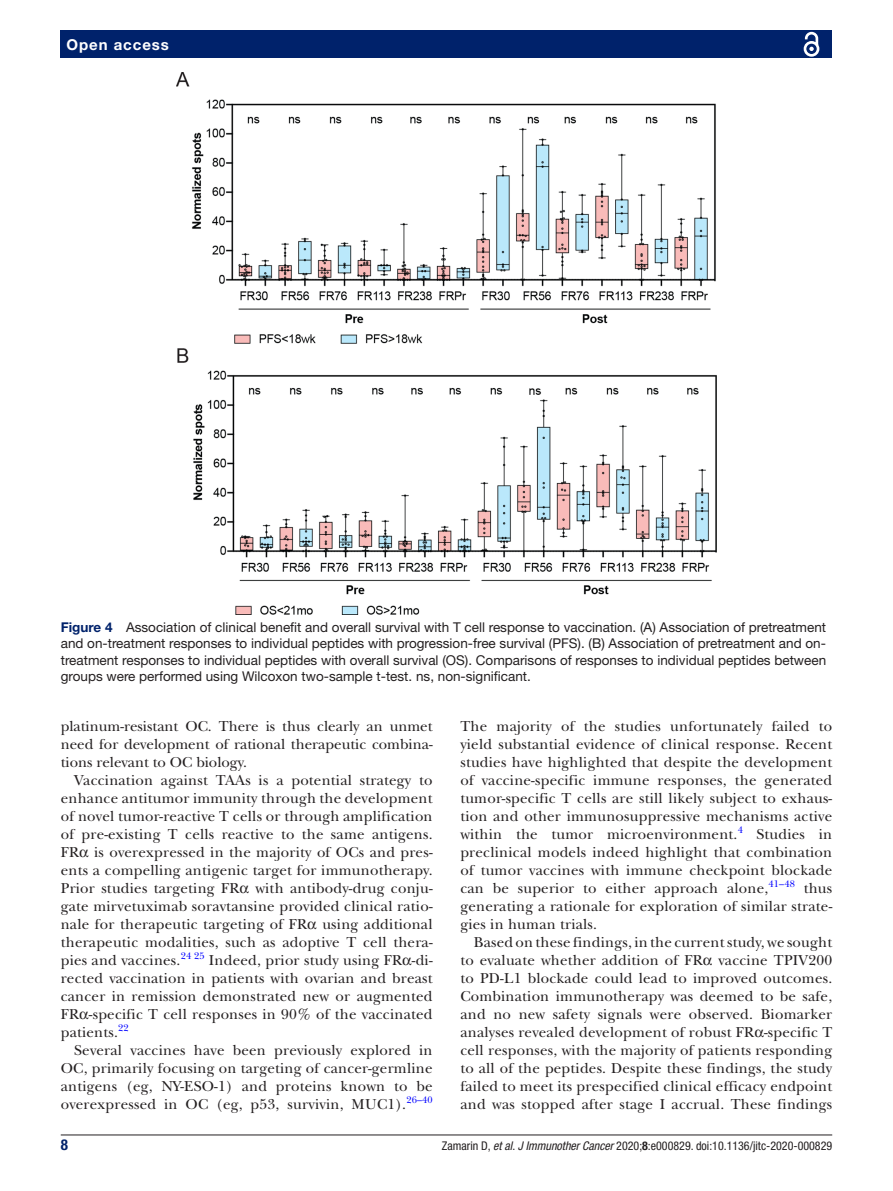
<style>
.page{position:relative;width:893px;height:1191px;background:#fff}
.page>*{position:absolute;margin:0;border:0;box-sizing:border-box;transform-origin:0 0}
.t1{font:15px/18px "New Baskerville";letter-spacing:.015em;color:#231f20;text-align:justify}
.t2{font:700 15px "Helvetica Neue LT Std";letter-spacing:.065em;color:#fff}
.t3{font:700 condensed 15px "Helvetica Neue LT Std";color:#00226b}
.t4{font:13.5px/16.2px "Helvetica Neue LT Std";color:#231f20;text-align:justify}
.t5{font:condensed 12px "Helvetica Neue LT Std";color:#231f20}
.t6{font:9.9px "New Baskerville";letter-spacing:.015em;color:#00f}
.s1{font-weight:700;color:#00226b}
.s2{font-style:italic}
.s3{font-weight:700}
</style>
<div class="page">
<hr style="left:61px;top:1134px;width:771px;height:1px;background:#231f20">
<div style="left:61px;top:31px;width:771px;height:27px;background:#00226b"></div>
<svg style="left:803px;top:31px;width:17px;height:26px"></svg>
<img style="left:176px;top:73px;width:540px;height:541px">
<p class="t2" style="left:66px;top:35px;width:104px">Open access</p>
<p class="t4" style="left:61px;top:619px;width:767px"><span class="s1">Figure 4</span> Association of clinical benefit and overall survival with T cell response to vaccination. (A) Association of pretreatment and on-treatment responses to individual peptides with progression-free survival (PFS). (B) Association of pretreatment and on&shy;treatment responses to individual peptides with overall survival (OS). Comparisons of responses to individual peptides between groups were performed using Wilcoxon two-sample t-test. ns, non-significant.</p>
<p class="t1" style="left:61px;top:717px;width:373px">platinum-resistant OC. There is thus clearly an unmet need for development of rational therapeutic combina&shy;tions relevant to OC biology.</p>
<p class="t1" style="left:61px;top:771px;width:373px;text-indent:14px">Vaccination against TAAs is a potential strategy to enhance antitumor immunity through the development of novel tumor-reactive T cells or through amplification of pre-existing T cells reactive to the same antigens.<br>FR is overexpressed in the majority of OCs and pres&shy;ents a compelling antigenic target for immunotherapy.<br>Prior studies targeting FR with antibody-drug conju&shy;gate mirvetuximab soravtansine provided clinical ratio&shy;nale for therapeutic targeting of FR using additional therapeutic modalities, such as adoptive T cell thera&shy;pies and vaccines.</p>
<p class="t1" style="left:460px;top:717px;width:373px">The majority of the studies unfortunately failed to yield substantial evidence of clinical response. Recent studies have highlighted that despite the development of vaccine-specific immune responses, the generated tumor-specific T cells are still likely subject to exhaus&shy;tion and other immunosuppressive mechanisms active within the tumor microenvironment.</p>
<p class="t6" style="left:738px;top:823px;width:7px">4</p>
<p class="t1" style="left:460px;top:825px;width:373px;text-indent:296px">Studies in preclinical models indeed highlight that combination of tumor vaccines with immune checkpoint blockade can be superior to either approach alone,</p>
<p class="t6" style="left:769px;top:877px;width:28px">41–48</p>
<p class="t1" style="left:460px;top:879px;width:373px;text-indent:343px">thus generating a rationale for exploration of similar strate&shy;gies in human trials.</p>
<p class="t1" style="left:460px;top:933px;width:373px;text-indent:14px">Based on these findings, in the current study, we sought to evaluate whether addition of FR vaccine TPIV200 to PD-L1 blockade could lead to improved outcomes.<br>Combination immunotherapy was deemed to be safe, and no new safety signals were observed. Biomarker analyses revealed development of robust FR -specific T cell responses, with the majority of patients responding to all of the peptides. Despite these findings, the study failed to meet its prespecified clinical efficacy endpoint and was stopped after stage I accrual. These findings</p>
<p class="t6" style="left:181px;top:949px;width:25px">24 25</p>
<p class="t1" style="left:61px;top:951px;width:373px;text-indent:148px">Indeed, prior study using FR -di&shy;rected vaccination in patients with ovarian and breast cancer in remission demonstrated new or augmented FR -specific T cell responses in 90% of the vaccinated patients.</p>
<p class="t6" style="left:118px;top:1021px;width:12px">22</p>
<p class="t1" style="left:61px;top:1041px;width:373px;text-indent:14px">Several vaccines have been previously explored in OC, primarily focusing on targeting of cancer-germline antigens (eg, NY-ESO-1) and proteins known to be overexpressed in OC (eg, p53, survivin, MUC1).</p>
<p class="t6" style="left:406px;top:1093px;width:28px">26–40</p>
<p class="t3" style="left:61px;top:1135px;width:9px">8</p>
<p class="t5" style="left:442px;top:1138px;width:392px">Zamarin D, <span class="s2">et al</span>. <span class="s2">J Immunother Cancer</span> 2020;<span class="s3">8</span>:e000829. doi:10.1136/jitc-2020-000829</p>
</div>
